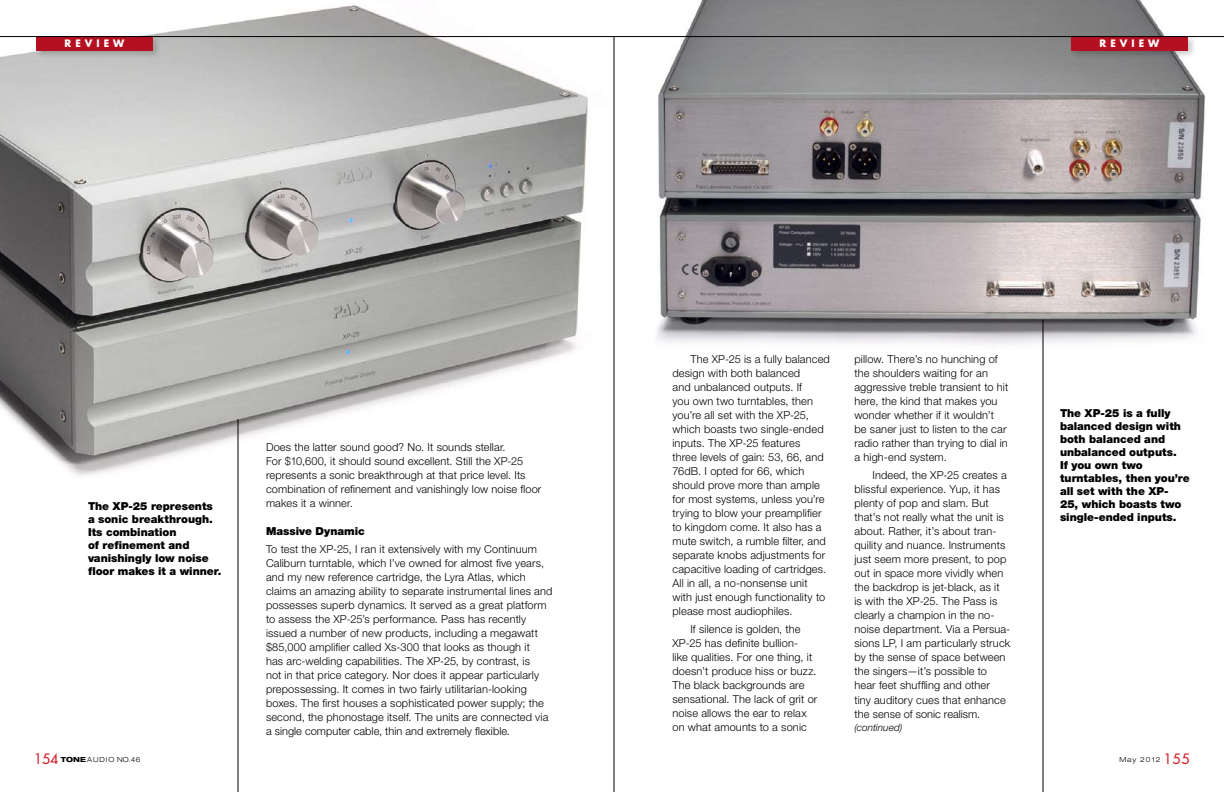
<style>
.page{position:relative;width:1224px;height:792px;background:#fff}
.page>*{position:absolute;margin:0;border:0;box-sizing:border-box;transform-origin:0 0}
.t1{font:300 11px/14px "Helvetica Neue LT Std";letter-spacing:.01em;color:#000}
.t2{font:900 11px/13px "Helvetica Neue LT Std";color:#000}
.t3{font:700 10px "Futura Std";letter-spacing:.4em;color:#fff}
.t4{font:italic 300 10px "Helvetica Neue LT Std";letter-spacing:.005em;color:#000}
.t5{font:300 expanded 7px "Helvetica Neue LT Std";letter-spacing:.14em;color:#000}
.s1{font-family:"Futura Std";font-weight:500;font-stretch:normal;font-size:14px;color:#d2232a}
.s2{font-weight:800}
</style>
<div class="page">
<img style="left:634px;top:0;width:590px;height:358px">
<hr style="left:1043px;top:320px;width:1px;height:472px;background:#000">
<img style="left:0;top:5px;width:608px;height:525px">
<hr style="left:238px;top:419px;width:1px;height:373px;background:#000">
<div style="left:34px;top:34px;width:128px;height:26px;background:#000;opacity:.2"></div>
<div style="left:36px;top:36px;width:117px;height:14px;background:#b41021"></div>
<div style="left:1069px;top:34px;width:128px;height:26px;background:#000;opacity:.2"></div>
<div style="left:1071px;top:36px;width:117px;height:14px;background:#b41021"></div>
<hr style="left:0;top:36px;width:1224px;height:1px;background:#000">
<hr style="left:614px;top:36px;width:1px;height:756px;background:#000">
<p class="t3" style="left:65px;top:37px;width:61px">REVIEW</p>
<p class="t3" style="left:1100px;top:37px;width:61px">REVIEW</p>
<p class="t2" style="left:88px;top:499px;width:135px">The XP-25 represents a sonic breakthrough.<br>Its combination<br>of refinement and vanishingly low noise floor makes it a winner.</p>
<p class="t5" style="left:34px;top:755px;width:108px"><span class="s1">154</span> <span class="s2">TONE</span> A U D I O NO.46</p>
<p class="t1" style="left:266px;top:440px;width:277px">Does the latter sound good? No. It sounds stellar.<br>For $10,600, it should sound excellent. Still the XP-25 represents a sonic breakthrough at that price level. Its combination of refinement and vanishingly low noise floor makes it a winner.</p>
<p class="t2" style="left:266px;top:524px;width:100px">Massive Dynamic</p>
<p class="t1" style="left:266px;top:542px;width:288px">To test the XP-25, I ran it extensively with my Continuum Caliburn turntable, which I’ve owned for almost five years, and my new reference cartridge, the Lyra Atlas, which claims an amazing ability to separate instrumental lines and possesses superb dynamics. It served as a great platform to assess the XP-25’s performance. Pass has recently issued a number of new products, including a megawatt $85,000 amplifier called Xs-300 that looks as though it<br>has arc-welding capabilities. The XP-25, by contrast, is<br>not in that price category. Nor does it appear particularly prepossessing. It comes in two fairly utilitarian-looking boxes. The first houses a sophisticated power supply; the second, the phonostage itself. The units are connected via a single computer cable, thin and extremely flexible.</p>
<p class="t1" style="left:673px;top:352px;width:159px;text-indent:18px">The XP-25 is a fully balanced design with both balanced<br>and unbalanced outputs. If<br>you own two turntables, then you’re all set with the XP-25, which boasts two single-ended inputs. The XP-25 features<br>three levels of gain: 53, 66, and<br>76dB. I opted for 66, which should prove more than ample for most systems, unless you’re trying to blow your preamplifier to kingdom come. It also has a mute switch, a rumble filter, and separate knobs adjustments for capacitive loading of cartridges.<br>All in all, a no-nonsense unit with just enough functionality to please most audiophiles.</p>
<p class="t1" style="left:673px;top:622px;width:146px;text-indent:18px">If silence is golden, the<br>XP-25 has definite bullion-<br>like qualities. For one thing, it doesn’t produce hiss or buzz.<br>The black backgrounds are sensational. The lack of grit or noise allows the ear to relax on what amounts to a sonic</p>
<p class="t1" style="left:854px;top:352px;width:155px">pillow. There’s no hunching of the shoulders waiting for an aggressive treble transient to hit here, the kind that makes you wonder whether if it wouldn’t be saner just to listen to the car radio rather than trying to dial in a high-end system.</p>
<p class="t1" style="left:854px;top:468px;width:157px;text-indent:18px">Indeed, the XP-25 creates a blissful experience. Yup, it has plenty of pop and slam. But that’s not really what the unit is about. Rather, it’s about tran&shy;quility and nuance. Instruments just seem more present, to pop out in space more vividly when the backdrop is jet-black, as it<br>is with the XP-25. The Pass is clearly a champion in the no&shy;noise department. Via a Persua&shy;sions LP, I am particularly struck by the sense of space between the singers—it’s possible to hear feet shuffling and other<br>tiny auditory cues that enhance the sense of sonic realism.</p>
<p class="t4" style="left:854px;top:722px;width:49px">(continued)</p>
<p class="t2" style="left:1060px;top:406px;width:131px">The XP-25 is a fully balanced design with both balanced and unbalanced outputs.<br>If you own two turntables, then you’re all set with the XP-<br>25, which boasts two single-ended inputs.</p>
<p class="t5" style="left:1119px;top:755px;width:72px">May 2012 <span class="s1">155</span></p>
</div>
